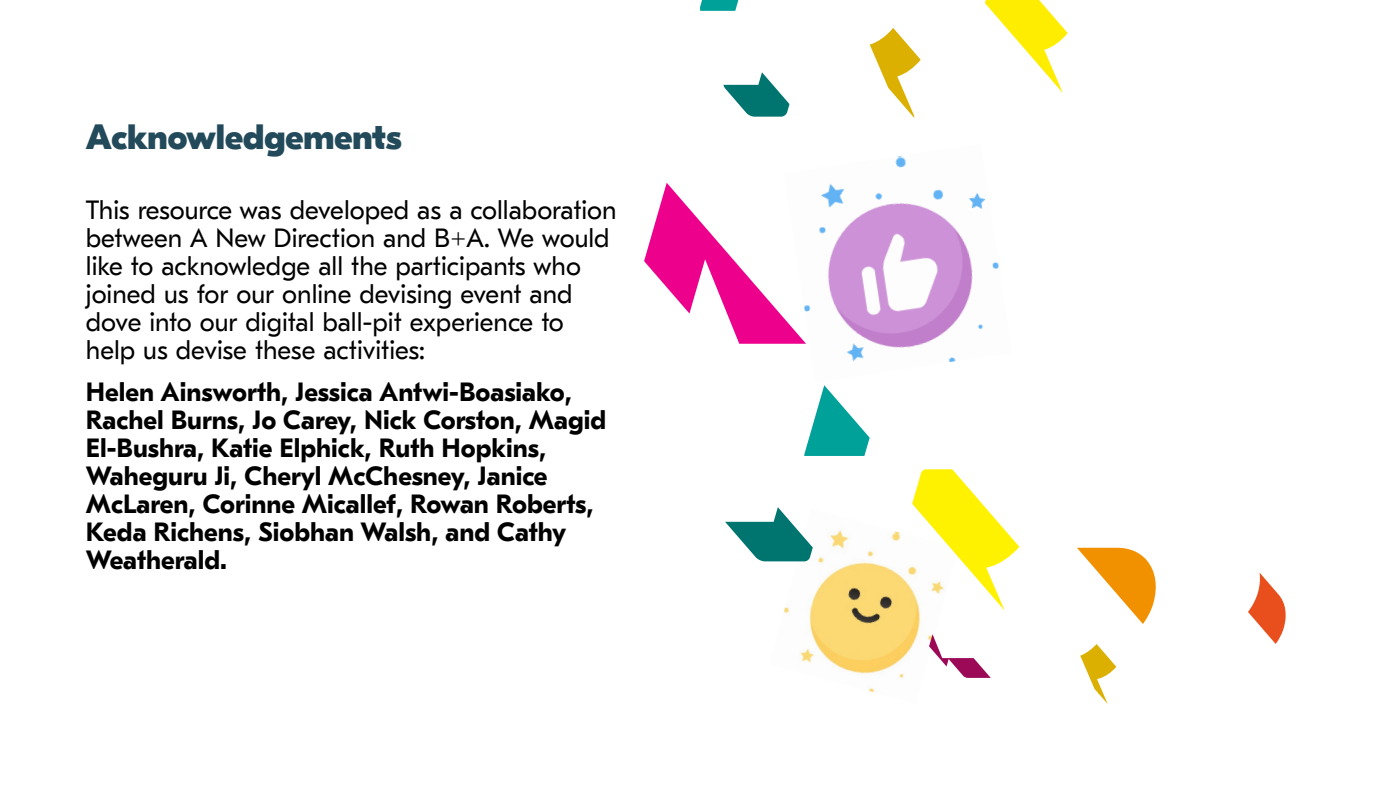
<style>
.page{position:relative;width:1400px;height:788px;background:#fff}
.page>*{position:absolute;margin:0;border:0;box-sizing:border-box;transform-origin:0 0}
.t1{font:800 35px "GT Eesti Display";color:#234a5a}
.t2{font:700 26.25px/28px "GT Eesti Text";color:#000}
.t3{font:26.25px/28px "GT Eesti Text";color:#000}
</style>
<div class="page">
<img style="left:770px;top:530px;width:159px;height:162px">
<img style="left:806px;top:156px;width:193px;height:206px">
<svg style="left:725px;top:507px;width:88px;height:54px"></svg>
<svg style="left:1080px;top:644px;width:36px;height:60px"></svg>
<svg style="left:1248px;top:572px;width:38px;height:72px"></svg>
<svg style="left:1077px;top:547px;width:79px;height:77px"></svg>
<svg style="left:929px;top:634px;width:61px;height:43px"></svg>
<svg style="left:912px;top:469px;width:107px;height:141px"></svg>
<svg style="left:804px;top:385px;width:66px;height:71px"></svg>
<svg style="left:644px;top:183px;width:162px;height:161px"></svg>
<svg style="left:723px;top:72px;width:66px;height:45px"></svg>
<svg style="left:700px;top:0;width:39px;height:11px"></svg>
<svg style="left:870px;top:28px;width:51px;height:90px"></svg>
<svg style="left:985px;top:0;width:83px;height:93px"></svg>
<h1 class="t1" style="left:86px;top:117px;width:317px">Acknowledgements</h1>
<p class="t3" style="left:86px;top:196px;width:532px">This resource was developed as a collaboration between A New Direction and B+A. We would like to acknowledge all the participants who joined us for our online devising event and dove into our digital ball-pit experience to help us devise these activities:</p>
<p class="t2" style="left:86px;top:379px;width:522px">Helen Ainsworth, Jessica Antwi-Boasiako, Rachel Burns, Jo Carey, Nick Corston, Magid El-Bushra, Katie Elphick, Ruth Hopkins, Waheguru Ji, Cheryl McChesney, Janice McLaren, Corinne Micallef, Rowan Roberts, Keda Richens, Siobhan Walsh, and Cathy Weatherald.</p>
</div>
